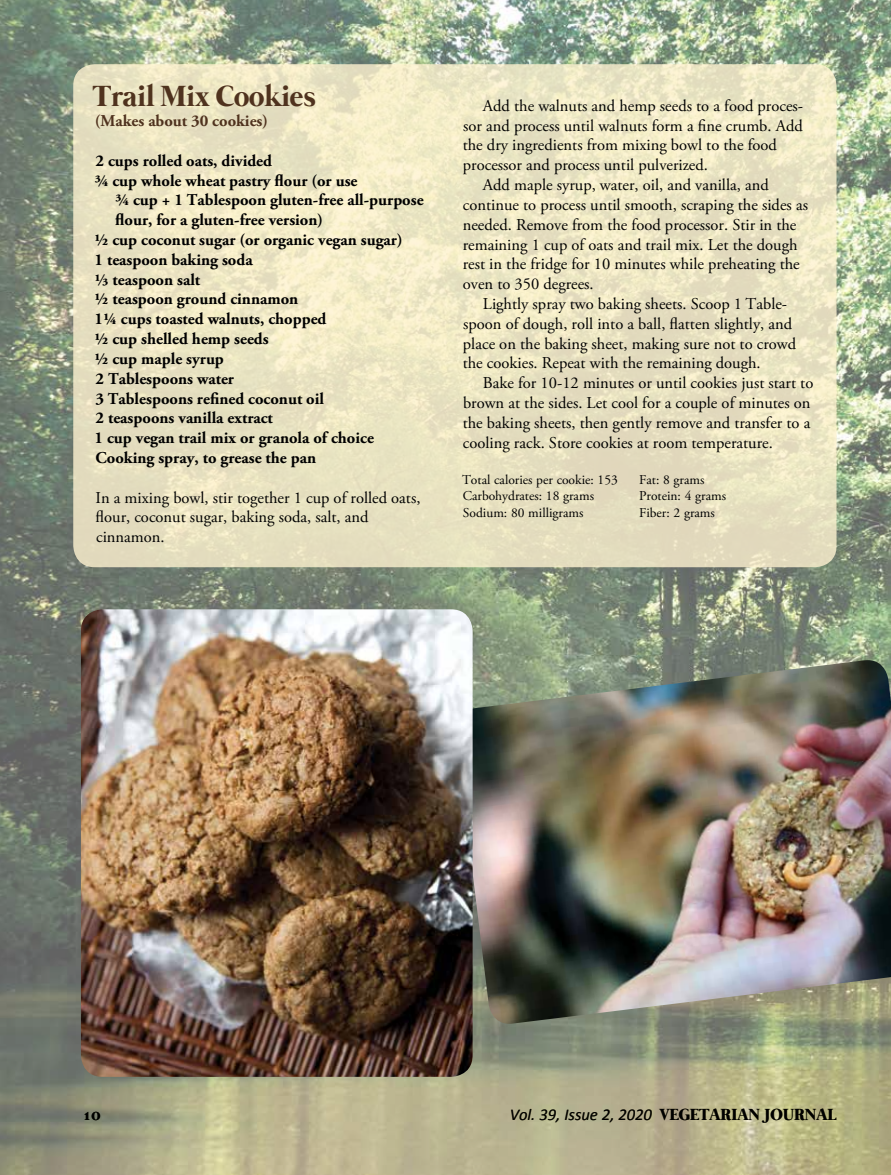
<style>
.page{position:relative;width:891px;height:1175px;background:#fff}
.page>*{position:absolute;margin:0;border:0;box-sizing:border-box;transform-origin:0 0}
.t1{font:700 30px "Mermaid";color:#4f321e}
.t2{font:16.5px/19.8px "Adobe Garamond Pro";color:#000}
.t3{font:700 16.5px "Adobe Garamond Pro";color:#000}
.t4{font:italic 16.5px "Calibri";color:#000}
.t5{font:700 16.5px "Adobe Garamond Pro";color:#4f321e}
.t6{font:700 16.5px "Mermaid";color:#000}
.t7{font:13.5px "Adobe Garamond Pro";color:#000}
.s1{font-family:"Mermaid";font-weight:700;font-style:normal}
</style>
<div class="page">
<img style="left:0;top:0;width:891px;height:1174px">
<svg style="left:73px;top:64px;width:764px;height:503px;background:#ebe4c3"></svg>
<img style="left:473px;top:660px;width:418px;height:366px">
<img style="left:81px;top:609px;width:392px;height:467px">
<h1 class="t1" style="left:93px;top:79px;width:225px">Trail Mix Cookies</h1>
<p class="t5" style="left:95px;top:111px;width:175px">(Makes about 30 cookies)</p>
<p class="t3" style="left:96px;top:151px;width:178px">2 cups rolled oats, divided</p>
<p class="t3" style="left:95px;top:171px;width:264px">3/4 cup whole wheat pastry flour (or use</p>
<p class="t3" style="left:115px;top:191px;width:310px">3/4 cup + 1 Tablespoon gluten-free all-purpose</p>
<p class="t3" style="left:115px;top:210px;width:209px">flour, for a gluten-free version)</p>
<p class="t3" style="left:95px;top:230px;width:310px">1/2 cup coconut sugar (or organic vegan sugar)</p>
<p class="t3" style="left:94px;top:250px;width:160px">1 teaspoon baking soda</p>
<p class="t3" style="left:95px;top:270px;width:107px">1/3 teaspoon salt</p>
<p class="t3" style="left:95px;top:290px;width:205px">1/2 teaspoon ground cinnamon</p>
<p class="t3" style="left:94px;top:309px;width:234px">11/4 cups toasted walnuts, chopped</p>
<p class="t3" style="left:95px;top:329px;width:176px">1/2 cup shelled hemp seeds</p>
<p class="t3" style="left:95px;top:349px;width:131px">1/2 cup maple syrup</p>
<p class="t3" style="left:96px;top:369px;width:140px">2 Tablespoons water</p>
<p class="t3" style="left:95px;top:389px;width:230px">3 Tablespoons refined coconut oil</p>
<p class="t3" style="left:96px;top:408px;width:179px">2 teaspoons vanilla extract</p>
<p class="t3" style="left:94px;top:428px;width:281px">1 cup vegan trail mix or granola of choice</p>
<p class="t3" style="left:96px;top:448px;width:222px">Cooking spray, to grease the pan</p>
<p class="t2" style="left:95px;top:488px;width:327px">In a mixing bowl, stir together 1 cup of rolled oats, flour, coconut sugar, baking soda, salt, and cinnamon.</p>
<p class="t2" style="left:483px;top:96px;width:322px">Add the walnuts and hemp seeds to a food proces-</p>
<p class="t2" style="left:463px;top:116px;width:341px">sor and process until walnuts form a fine crumb. Add</p>
<p class="t2" style="left:463px;top:136px;width:316px">the dry ingredients from mixing bowl to the food</p>
<p class="t2" style="left:463px;top:156px;width:247px">processor and process until pulverized.</p>
<p class="t2" style="left:483px;top:175px;width:287px">Add maple syrup, water, oil, and vanilla, and</p>
<p class="t2" style="left:463px;top:195px;width:347px">continue to process until smooth, scraping the sides as</p>
<p class="t2" style="left:463px;top:215px;width:335px">needed. Remove from the food processor. Stir in the</p>
<p class="t2" style="left:463px;top:235px;width:336px">remaining 1 cup of oats and trail mix. Let the dough</p>
<p class="t2" style="left:463px;top:255px;width:339px">rest in the fridge for 10 minutes while preheating the</p>
<p class="t2" style="left:463px;top:274px;width:132px">oven to 350 degrees.</p>
<p class="t2" style="left:483px;top:294px;width:306px">Lightly spray two baking sheets. Scoop 1 Table-</p>
<p class="t2" style="left:463px;top:314px;width:330px">spoon of dough, roll into a ball, flatten slightly, and</p>
<p class="t2" style="left:463px;top:334px;width:335px">place on the baking sheet, making sure not to crowd</p>
<p class="t2" style="left:463px;top:354px;width:299px">the cookies. Repeat with the remaining dough.</p>
<p class="t2" style="left:483px;top:373px;width:332px">Bake for 10-12 minutes or until cookies just start to</p>
<p class="t2" style="left:463px;top:393px;width:349px">brown at the sides. Let cool for a couple of minutes on</p>
<p class="t2" style="left:463px;top:413px;width:349px">the baking sheets, then gently remove and transfer to a</p>
<p class="t2" style="left:463px;top:433px;width:311px">cooling rack. Store cookies at room temperature.</p>
<p class="t7" style="left:462px;top:471px;width:157px">Total calories per cookie: 153</p>
<p class="t7" style="left:639px;top:471px;width:67px">Fat: 8 grams</p>
<p class="t7" style="left:463px;top:488px;width:133px">Carbohydrates: 18 grams</p>
<p class="t7" style="left:639px;top:488px;width:88px">Protein: 4 grams</p>
<p class="t7" style="left:463px;top:504px;width:122px">Sodium: 80 milligrams</p>
<p class="t7" style="left:639px;top:504px;width:77px">Fiber: 2 grams</p>
<p class="t6" style="left:82px;top:1104px;width:20px">10</p>
<p class="t4" style="left:510px;top:1102px;width:328px">Vol. 39, Issue 2, 2020 <span class="s1">VEGETARIAN JOURNAL</span></p>
</div>
